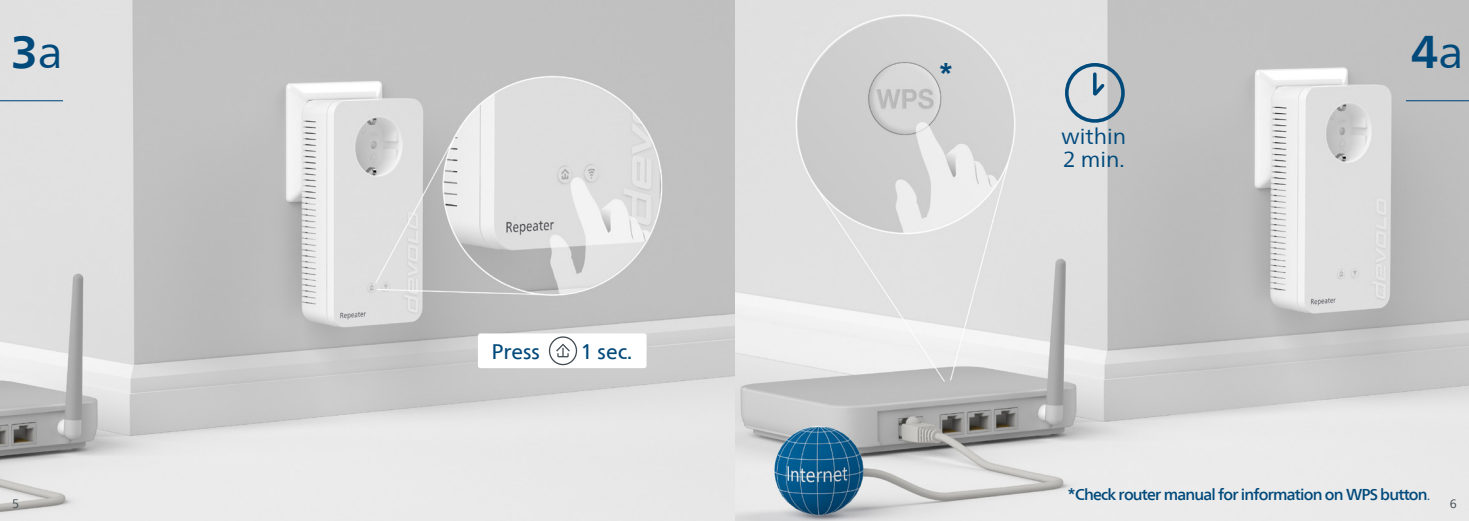
<style>
.page{position:relative;width:1469px;height:521px;background:#fff}
.page>*{position:absolute;margin:0;border:0;box-sizing:border-box;transform-origin:0 0}
.t1{font:700 45.68px "Frutiger Neue LT Com";color:#00497b}
.t2{font:700 28px "Frutiger Neue LT Com";color:#00497b}
.t3{font:22.05px/22.8px "Frutiger Neue LT Com";color:#00497b}
.t4{font:21px "Frutiger Neue LT Com";color:#00497b}
.t5{font:500 15.75px "Frutiger Neue LT Com";letter-spacing:-.05em;color:#00497b}
.t6{font:12.25px "Frutiger Neue LT Com";color:#3f4a50}
.s1{font-weight:400}
.s2{font-family:"Frutiger Neue LTW1 G";font-weight:300}
</style>
<div class="page">
<img style="left:734px;top:0;width:734px;height:521px">
<hr style="left:1405px;top:100px;width:63px;height:1px;background:#00497b">
<img style="left:0;top:0;width:734px;height:521px">
<div style="left:1065px;top:63px;width:59px;height:60px;border:4px solid #00497b;border-radius:50%"></div>
<hr style="left:1093px;top:74px;width:3px;height:20px;background:#00497b">
<svg style="left:1090px;top:81px;width:17px;height:18px"></svg>
<hr style="left:0;top:100px;width:63px;height:1px;background:#00497b">
<div style="left:478px;top:333px;width:168px;height:35px;background:#fff;border-radius:2px"></div>
<svg style="left:549px;top:336px;width:28px;height:29px"></svg>
<h1 class="t1" style="left:11px;top:25px;width:54px">3<span class="s1">a</span></h1>
<p class="t6" style="left:12px;top:497px;width:9px">5</p>
<h3 class="t4" style="left:491px;top:338px;width:50px">Press</h3>
<h3 class="t4" style="left:580px;top:338px;width:53px">1 sec.</h3>
<h2 class="t2" style="left:938px;top:58px;width:17px">*</h2>
<h3 class="t3" style="left:1061px;top:125px;width:66px">within<br>2 min.</h3>
<h1 class="t1" style="left:1411px;top:25px;width:54px">4<span class="s1">a</span></h1>
<p class="t5" style="left:1067px;top:485px;width:364px">*Check router manual for information on WPS button<span class="s2">.</span></p>
<p class="t6" style="left:1449px;top:497px;width:9px">6</p>
</div>
